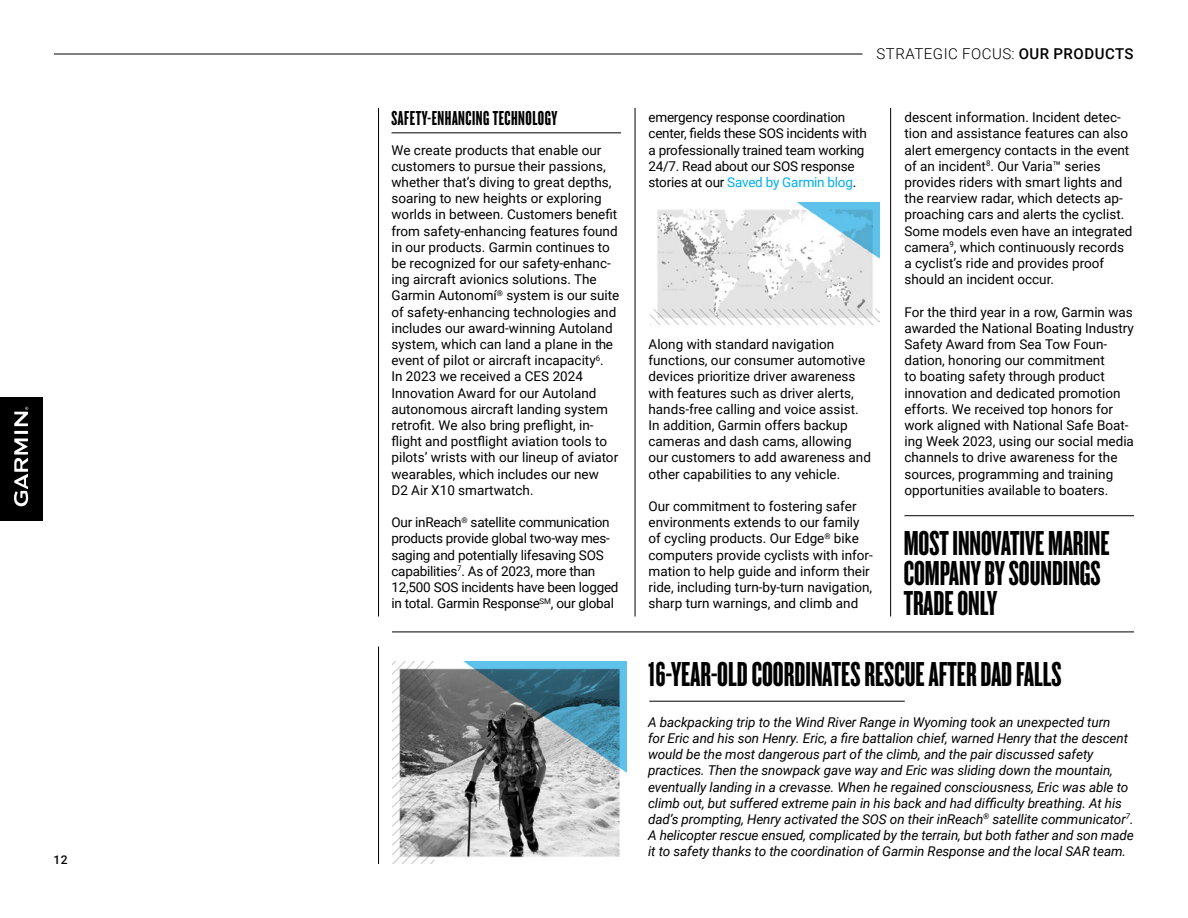
<style>
.page{position:relative;width:1188px;height:918px;background:#fff}
.page>*{position:absolute;margin:0;border:0;box-sizing:border-box;transform-origin:0 0}
.t1{font:36px/30px "Knockout 67 Full Bantamwt";color:#000}
.t2{font:21px "Knockout 67 Full Bantamwt";letter-spacing:.025em;color:#000}
.t3{font:300 15px "Roboto";letter-spacing:.035em;color:#000}
.t4{font:13.5px/16.2px "Roboto";color:#000}
.t5{font:italic 13.5px/16.2px "Roboto";letter-spacing:-.005em;color:#000}
.t6{font:13.5px/16.2px "Roboto";letter-spacing:-.02em;color:#000}
.t7{font:500 12px "Roboto";color:#000}
.s1{font-weight:500}
.s2{color:#00aeef}
</style>
<div class="page">
<hr style="left:378px;top:646px;width:1px;height:218px;background:#000">
<hr style="left:635px;top:108px;width:1px;height:508px;background:#000">
<hr style="left:378px;top:108px;width:1px;height:508px;background:#000">
<hr style="left:890px;top:108px;width:1px;height:508px;background:#000">
<hr style="left:54px;top:54px;width:808px;height:1px;background:#000">
<hr style="left:392px;top:632px;width:742px;height:1px;background:#000">
<hr style="left:649px;top:701px;width:256px;height:1px;background:#000">
<img style="left:392px;top:662px;width:235px;height:201px">
<hr style="left:905px;top:515px;width:229px;height:1px;background:#000">
<hr style="left:392px;top:132px;width:229px;height:1px;background:#000">
<img style="left:650px;top:203px;width:229px;height:122px">
<div style="left:0;top:397px;width:42px;height:124px;background:#000"></div>
<svg style="left:14px;top:407px;width:14px;height:99px"></svg>
<p class="t7" style="left:53px;top:851px;width:16px">12</p>
<h2 class="t2" style="left:392px;top:106px;width:167px">SAFETY-ENHANCING TECHNOLOGY</h2>
<p class="t4" style="left:392px;top:141px;width:229px">We create products that enable our customers to pursue their passions, whether that’s diving to great depths, soaring to new heights or exploring worlds in between. Customers benefit from safety-enhancing features found in our products. Garmin continues to be recognized for our safety-enhanc&shy;ing aircraft avionics solutions. The Garmin Autonomí<sup>®</sup> system is our suite of safety-enhancing technologies and includes our award-winning Autoland system, which can land a plane in the event of pilot or aircraft incapacity<sup>6</sup>.<br>In 2023 we received a CES 2024<br>Innovation Award for our Autoland autonomous aircraft landing system retrofit. We also bring preflight, in&shy;flight and postflight aviation tools to pilots’ wrists with our lineup of aviator wearables, which includes our new<br>D2 Air X10 smartwatch.</p>
<p class="t6" style="left:391px;top:514px;width:229px">Our inReach<sup>®</sup> satellite communication products provide global two-way mes&shy;saging and potentially lifesaving SOS capabilities<sup>7</sup>. As of 2023, more than 12,500 SOS incidents have been logged in total. Garmin Response<sup>SM</sup>, our global</p>
<p class="t3" style="left:877px;top:43px;width:259px">STRATEGIC FOCUS: <span class="s1">OUR PRODUCTS</span></p>
<p class="t6" style="left:649px;top:109px;width:220px">emergency response coordination center, fields these SOS incidents with a professionally trained team working 24/7. Read about our SOS response stories at our <span class="s2">Saved by Garmin blog</span>.</p>
<p class="t4" style="left:649px;top:336px;width:224px">Along with standard navigation functions, our consumer automotive devices prioritize driver awareness with features such as driver alerts, hands-free calling and voice assist.<br>In addition, Garmin offers backup cameras and dash cams, allowing our customers to add awareness and other capabilities to any vehicle.</p>
<p class="t4" style="left:649px;top:498px;width:226px">Our commitment to fostering safer environments extends to our family of cycling products. Our Edge<sup>®</sup> bike computers provide cyclists with infor&shy;mation to help guide and inform their ride, including turn-by-turn navigation, sharp turn warnings, and climb and</p>
<p class="t4" style="left:904px;top:109px;width:230px">descent information. Incident detec&shy;tion and assistance features can also alert emergency contacts in the event of an incident<sup>8</sup>. Our Varia™ series provides riders with smart lights and the rearview radar, which detects ap&shy;proaching cars and alerts the cyclist.<br>Some models even have an integrated camera<sup>9</sup>, which continuously records a cyclist’s ride and provides proof should an incident occur.</p>
<p class="t4" style="left:904px;top:303px;width:231px">For the third year in a row, Garmin was awarded the National Boating Industry Safety Award from Sea Tow Foun&shy;dation, honoring our commitment<br>to boating safety through product innovation and dedicated promotion efforts. We received top honors for work aligned with National Safe Boat&shy;ing Week 2023, using our social media channels to drive awareness for the sources, programming and training opportunities available to boaters.</p>
<h1 class="t1" style="left:904px;top:528px;width:207px">MOST INNOVATIVE MARINE<br>COMPANY BY SOUNDINGS<br>TRADE ONLY</h1>
<h1 class="t1" style="left:648px;top:658px;width:415px">16-YEAR-OLD COORDINATES RESCUE AFTER DAD FALLS</h1>
<p class="t5" style="left:648px;top:713px;width:487px">A backpacking trip to the Wind River Range in Wyoming took an unexpected turn<br>for Eric and his son Henry. Eric, a fire battalion chief, warned Henry that the descent would be the most dangerous part of the climb, and the pair discussed safety practices. Then the snowpack gave way and Eric was sliding down the mountain, eventually landing in a crevasse. When he regained consciousness, Eric was able to climb out, but suffered extreme pain in his back and had difficulty breathing. At his dad’s prompting, Henry activated the SOS on their inReach<sup>®</sup> satellite communicator<sup>7</sup>.<br>A helicopter rescue ensued, complicated by the terrain, but both father and son made it to safety thanks to the coordination of Garmin Response and the local SAR team.</p>
</div>
